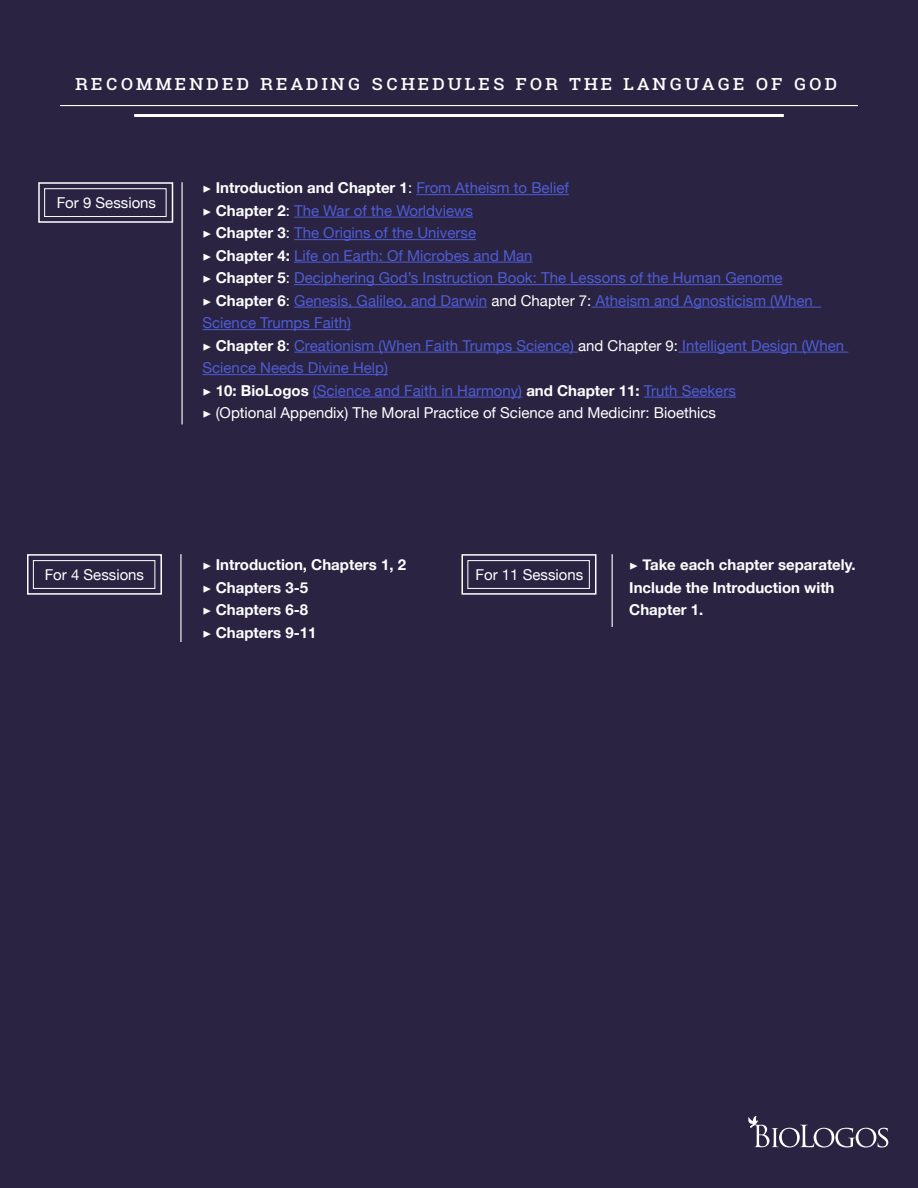
<style>
.page{position:relative;width:918px;height:1188px;background:#2a2442}
.page>*{position:absolute;margin:0;border:0;box-sizing:border-box;transform-origin:0 0}
.t1{font:21px "Roboto Slab";letter-spacing:.14em;color:#fff}
.t2{font:15px/22.5px "Helvetica Neue";color:#4f5cd6}
.t3{font:700 15px/22.5px "Helvetica Neue";color:#fff}
.t4{font:15px "Helvetica Neue";color:#fff}
.s1{font-family:"Minion Pro";color:#fff}
.s2{font-weight:700;color:#fff}
.s3{color:#fff}
.s4{font-family:"Minion Pro";font-weight:400}
</style>
<div class="page">
<hr style="left:134px;top:114px;width:650px;height:3px;background:#fff">
<hr style="left:60px;top:105px;width:798px;height:1px;background:#fff">
<hr style="left:182px;top:182px;width:1px;height:242px;background:#fff">
<hr style="left:180px;top:554px;width:2px;height:88px;background:#fff">
<hr style="left:612px;top:554px;width:1px;height:73px;background:#fff">
<div style="left:38px;top:182px;width:135px;height:41px;border:2px solid #fff"></div>
<div style="left:27px;top:554px;width:135px;height:41px;border:2px solid #fff"></div>
<div style="left:461px;top:554px;width:135px;height:41px;border:2px solid #fff"></div>
<div style="left:44px;top:188px;width:122px;height:29px;border:1px solid #fff"></div>
<div style="left:33px;top:560px;width:122px;height:29px;border:1px solid #fff"></div>
<div style="left:467px;top:560px;width:123px;height:29px;border:1px solid #fff"></div>
<hr style="left:416px;top:194px;width:153px;height:1px;background:#4f5cd6">
<hr style="left:294px;top:217px;width:179px;height:1px;background:#4f5cd6">
<hr style="left:294px;top:239px;width:182px;height:1px;background:#4f5cd6">
<hr style="left:294px;top:262px;width:239px;height:1px;background:#4f5cd6">
<hr style="left:294px;top:284px;width:489px;height:1px;background:#4f5cd6">
<hr style="left:294px;top:307px;width:193px;height:1px;background:#4f5cd6">
<hr style="left:591px;top:307px;width:230px;height:1px;background:#4f5cd6">
<hr style="left:202px;top:329px;width:149px;height:1px;background:#4f5cd6">
<hr style="left:294px;top:352px;width:284px;height:1px;background:#4f5cd6">
<hr style="left:678px;top:352px;width:170px;height:1px;background:#4f5cd6">
<hr style="left:202px;top:374px;width:186px;height:1px;background:#4f5cd6">
<hr style="left:313px;top:397px;width:209px;height:1px;background:#4f5cd6">
<hr style="left:644px;top:397px;width:92px;height:1px;background:#4f5cd6">
<svg style="left:748px;top:1116px;width:140px;height:32px"></svg>
<h1 class="t1" style="left:76px;top:67px;width:763px">Recommended Reading Schedules for The Language of God</h1>
<p class="t4" style="left:57px;top:192px;width:101px">For 9 Sessions</p>
<p class="t2" style="left:202px;top:177px;width:643px"><span class="s1">▶</span> <span class="s2">Introduction and Chapter 1</span><span class="s3">:</span> From Atheism to Belief<br><span class="s1">▶</span> <span class="s2">Chapter 2</span><span class="s3">:</span> The War of the Worldviews<br><span class="s1">▶</span> <span class="s2">Chapter 3</span><span class="s3">:</span> The Origins of the Universe<br><span class="s1">▶</span> <span class="s2">Chapter 4:</span> Life on Earth: Of Microbes and Man<br><span class="s1">▶</span> <span class="s2">Chapter 5</span><span class="s3">:</span> Deciphering God’s Instruction Book: The Lessons of the Human Genome<br><span class="s1">▶</span> <span class="s2">Chapter 6</span><span class="s3">:</span> Genesis, Galileo, and Darwin <span class="s3">and Chapter 7:</span> Atheism and Agnosticism (When Science Trumps Faith)<br><span class="s1">▶</span> <span class="s2">Chapter 8</span><span class="s3">:</span> Creationism (When Faith Trumps Science) <span class="s3">and Chapter 9:</span> Intelligent Design (When Science Needs Divine Help)<br><span class="s1">▶</span> <span class="s2">10: BioLogos</span> (Science and Faith in Harmony) <span class="s2">and Chapter 11:</span> Truth Seekers<br><span class="s1">▶</span> <span class="s3">(Optional Appendix) The Moral Practice of Science and Medicinr: Bioethics</span></p>
<p class="t3" style="left:202px;top:554px;width:205px"><span class="s4">▶</span> Introduction, Chapters 1, 2 <span class="s4">▶</span> Chapters 3-5<br><span class="s4">▶</span> Chapters 6-8<br><span class="s4">▶</span> Chapters 9-11</p>
<p class="t3" style="left:629px;top:554px;width:228px"><span class="s4">▶</span> Take each chapter separately.<br>Include the Introduction with<br>Chapter 1.</p>
<p class="t4" style="left:45px;top:563px;width:101px">For 4 Sessions</p>
<p class="t4" style="left:476px;top:563px;width:109px">For 11 Sessions</p>
</div>
